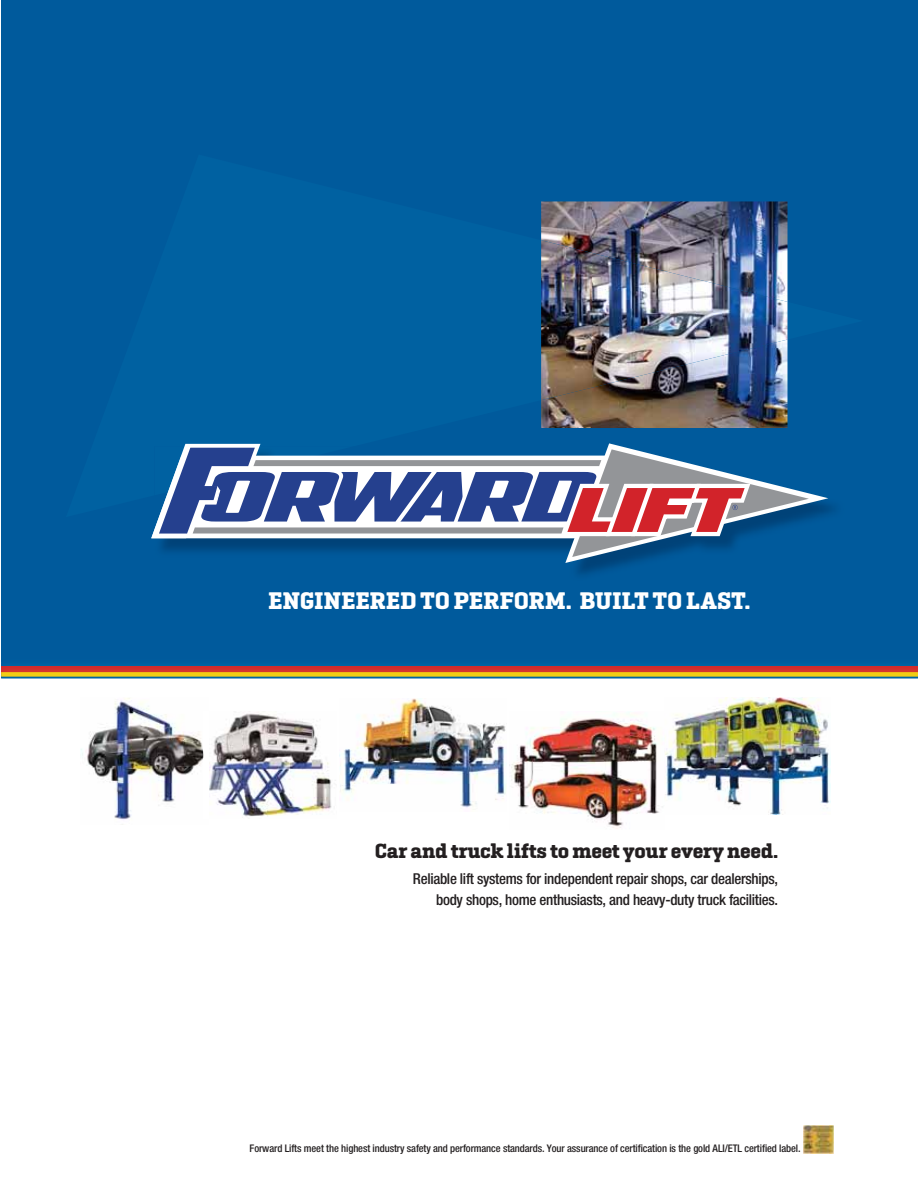
<style>
.page{position:relative;width:918px;height:1188px;background:#fff}
.page>*{position:absolute;margin:0;border:0;box-sizing:border-box;transform-origin:0 0}
.t1{font:700 24.6px "Geogrotesque Slab";letter-spacing:-.005em;color:#fff}
.t2{font:700 21px "Geogrotesque Slab";letter-spacing:-.02em;color:#231f20}
.t3{font:500 condensed 15px/21px "Helvetica Neue LT Std";letter-spacing:-.02em;color:#231f20;text-align:right}
.t4{font:500 condensed 10.5px "Helvetica Neue LT Std";letter-spacing:-.01em;color:#231f20}
</style>
<div class="page">
<img style="left:80px;top:698px;width:123px;height:127px">
<div style="left:1px;top:0;width:917px;height:678px;background:#005a9c"></div>
<img style="left:665px;top:697px;width:165px;height:118px">
<img style="left:541px;top:201px;width:247px;height:227px">
<img style="left:541px;top:240px;width:247px;height:160px">
<img style="left:339px;top:698px;width:167px;height:112px">
<img style="left:509px;top:712px;width:154px;height:117px">
<svg style="left:151px;top:443px;width:677px;height:120px"></svg>
<img style="left:203px;top:711px;width:129px;height:106px">
<img style="left:803px;top:1125px;width:30px;height:29px">
<img style="left:1px;top:666px;width:917px;height:6px">
<div style="left:1px;top:672px;width:917px;height:5px;background:#f2cd14"></div>
<h1 class="t1" style="left:268px;top:586px;width:484px">ENGINEERED TO PERFORM. BUILT TO LAST.</h1>
<h2 class="t2" style="left:375px;top:838px;width:405px">Car and truck lifts to meet your every need.</h2>
<h3 class="t3" style="left:413px;top:870px;width:367px">Reliable lift systems for independent repair shops, car dealerships, body shops, home enthusiasts, and heavy-duty truck facilities.</h3>
<p class="t4" style="left:250px;top:1145px;width:553px">Forward Lifts meet the highest industry safety and performance standards. Your assurance of certification is the gold ALI/ETL certified label.</p>
</div>
